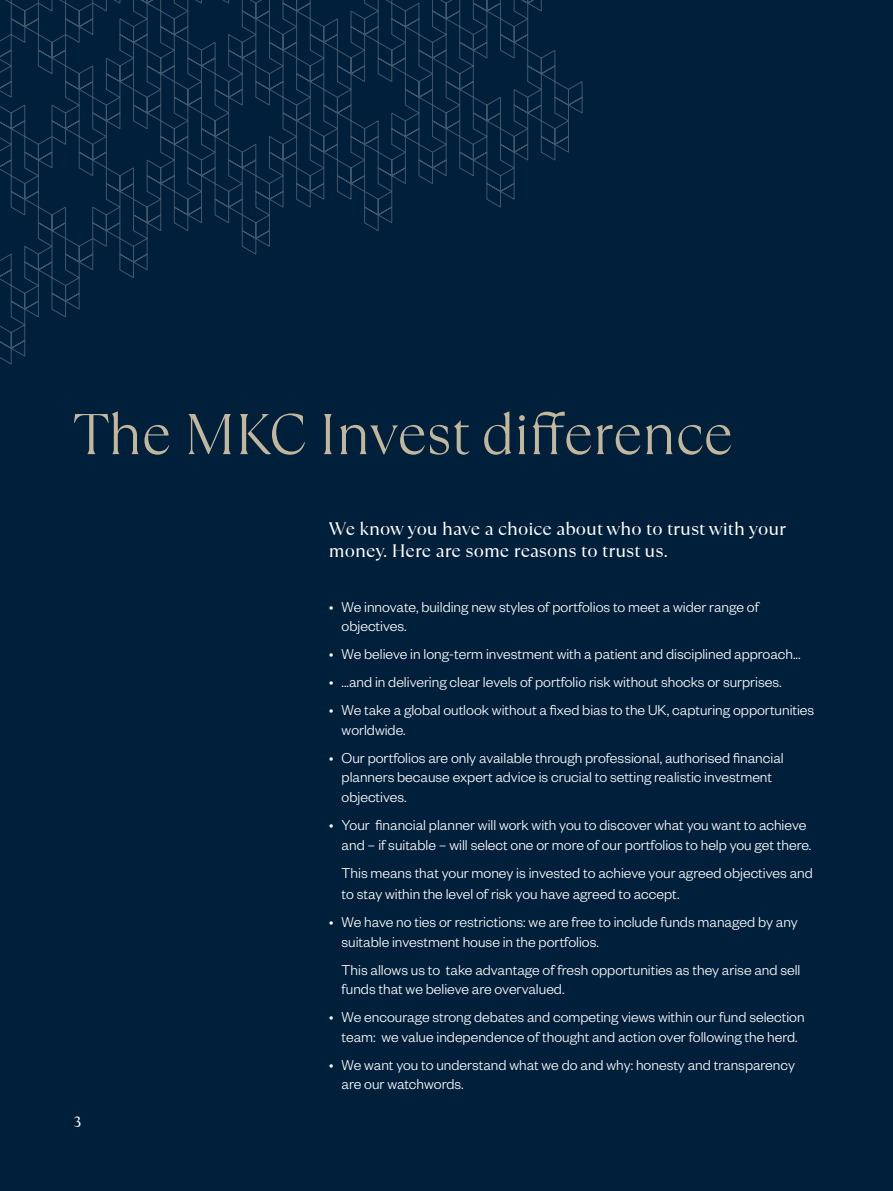
<style>
.page{position:relative;width:893px;height:1191px;background:#001f3b}
.page>*{position:absolute;margin:0;border:0;box-sizing:border-box;transform-origin:0 0}
.t1{font:300 57.3px "TT Ramillas Trl";letter-spacing:-.015em;color:#c2b69d}
.t2{font:18px/22.5px "TT Ramillas";color:#fff}
.t3{font:300 15.75px/19.5px "Founders Grotesk";color:#fff}
.t4{font:15px "TT Ramillas";color:#fff}
</style>
<div class="page">
<svg style="left:0;top:279px;width:80px;height:86px"></svg>
<svg style="left:0;top:0;width:582px;height:279px"></svg>
<svg style="left:0;top:0;width:121px;height:138px"></svg>
<h1 class="t1" style="left:74px;top:401px;width:661px">The MKC Invest difference</h1>
<p class="t2" style="left:329px;top:517px;width:459px">We know you have a choice about who to trust with your money. Here are some reasons to trust us.</p>
<p class="t4" style="left:74px;top:1113px;width:9px">3</p>
<p class="t3" style="left:342px;top:596px;width:419px;text-indent:-13px">• We innovate, building new styles of portfolios to meet a wider range of objectives.</p>
<p class="t3" style="left:329px;top:644px;width:473px">• We believe in long-term investment with a patient and disciplined approach...</p>
<p class="t3" style="left:329px;top:672px;width:454px">• ...and in delivering clear levels of portfolio risk without shocks or surprises.</p>
<p class="t3" style="left:342px;top:700px;width:474px;text-indent:-13px">• We take a global outlook without a fixed bias to the UK, capturing opportunities worldwide.</p>
<p class="t3" style="left:342px;top:747px;width:444px;text-indent:-13px">• Our portfolios are only available through professional, authorised financial planners because expert advice is crucial to setting realistic investment objectives.</p>
<p class="t3" style="left:342px;top:814px;width:471px;text-indent:-13px">• Your financial planner will work with you to discover what you want to achieve and – if suitable – will select one or more of our portfolios to help you get there.</p>
<p class="t3" style="left:342px;top:861px;width:473px;line-height:21.6px">This means that your money is invested to achieve your agreed objectives and to stay within the level of risk you have agreed to accept.</p>
<p class="t3" style="left:342px;top:911px;width:458px;text-indent:-13px">• We have no ties or restrictions: we are free to include funds managed by any suitable investment house in the portfolios.</p>
<p class="t3" style="left:342px;top:959px;width:460px">This allows us to take advantage of fresh opportunities as they arise and sell funds that we believe are overvalued.</p>
<p class="t3" style="left:329px;top:1006px;width:477px;text-align:center">• We encourage strong debates and competing views within our fund selection team: we value independence of thought and action over following the herd.</p>
<p class="t3" style="left:342px;top:1054px;width:455px;text-indent:-13px">• We want you to understand what we do and why: honesty and transparency are our watchwords.</p>
</div>
